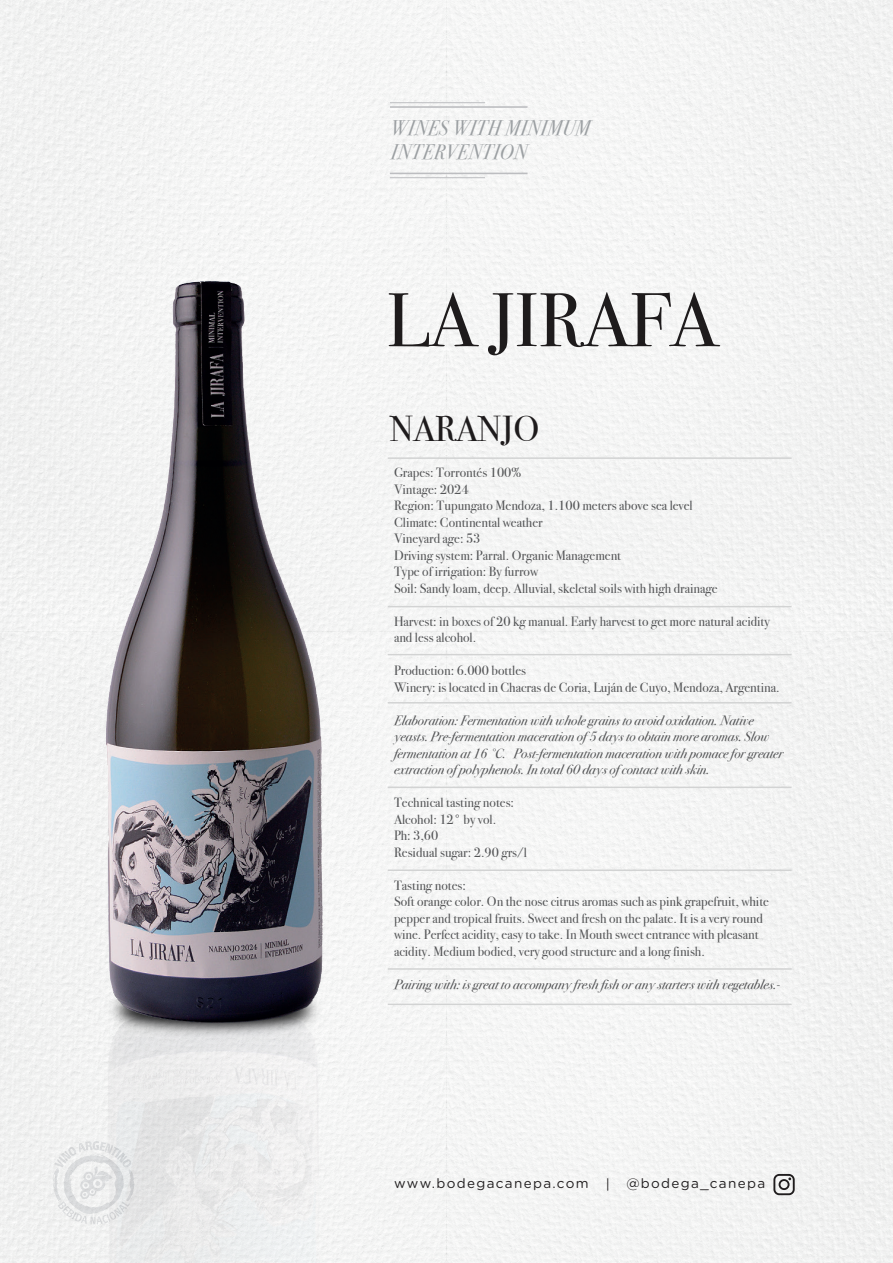
<style>
.page{position:relative;width:893px;height:1263px;background:#f3f4f4}
.page>*{position:absolute;margin:0;border:0;box-sizing:border-box;transform-origin:0 0}
.t1{font:76.2px "Bodoni Svty Two ITCTT";color:#201d1e}
.t2{font:36px "Bodoni Svty Two ITCTT";color:#201d1e}
.t3{font:italic 21.15px/24.2px "Bodoni Svty Two ITCTT";letter-spacing:.025em;color:#9b9fa2;scale:.9 1}
.t4{font:13.5px/16.5px "Bodoni Svty Two ITCTT";color:#57585a}
.t5{font:italic 13.5px/16.5px "Bodoni Svty Two ITCTT";color:#57585a}
.t6{font:13.5px "Gotham Rounded";letter-spacing:.1em;color:#201d1e}
</style>
<div class="page">
<img style="left:0;top:140px;width:535px;height:1123px">
<hr style="left:388px;top:869px;width:404px;height:2px;background:#d2d3d3">
<hr style="left:388px;top:968px;width:404px;height:2px;background:#d2d3d3">
<hr style="left:388px;top:1003px;width:404px;height:2px;background:#d2d3d3">
<hr style="left:388px;top:786px;width:404px;height:2px;background:#d2d3d3">
<hr style="left:388px;top:702px;width:404px;height:1px;background:#d2d3d3">
<hr style="left:388px;top:654px;width:404px;height:1px;background:#d2d3d3">
<hr style="left:388px;top:606px;width:404px;height:1px;background:#d2d3d3">
<hr style="left:388px;top:457px;width:404px;height:2px;background:#d2d3d3">
<hr style="left:390px;top:106px;width:138px;height:2px;background:#bcbdc0">
<hr style="left:390px;top:102px;width:95px;height:1px;background:#bcbdc0">
<hr style="left:390px;top:177px;width:95px;height:1px;background:#bcbdc0">
<hr style="left:390px;top:173px;width:138px;height:1px;background:#bcbdc0">
<svg style="left:53px;top:1141px;width:81px;height:83px"></svg>
<svg style="left:773px;top:1174px;width:22px;height:21px"></svg>
<h3 class="t3" style="left:391px;top:114px;width:223px">WINES WITH MINIMUM<br>INTERVENTION</h3>
<h1 class="t1" style="left:387px;top:258px;width:332px">LA JIRAFA</h1>
<h2 class="t2" style="left:390px;top:399px;width:151px">NARANJO</h2>
<p class="t4" style="left:394px;top:463px;width:325px">Grapes: Torrontés 100%<br>Vintage: 2024<br>Region: Tupungato Mendoza, 1.100 meters above sea level Climate: Continental weather<br>Vineyard age: 53<br>Driving system: Parral. Organic Management<br>Type of irrigation: By furrow<br>Soil: Sandy loam, deep. Alluvial, skeletal soils with high drainage</p>
<p class="t4" style="left:394px;top:612px;width:377px">Harvest: in boxes of 20 kg manual. Early harvest to get more natural acidity and less alcohol.</p>
<p class="t4" style="left:394px;top:661px;width:387px">Production: 6.000 bottles<br>Winery: is located in Chacras de Coria, Luján de Cuyo, Mendoza, Argentina.</p>
<p class="t5" style="left:394px;top:711px;width:390px">Elaboration: Fermentation with whole grains to avoid oxidation. Native yeasts. Pre-fermentation maceration of 5 days to obtain more aromas. Slow fermentation at 16 °C. Post-fermentation maceration with pomace for greater extraction of polyphenols. In total 60 days of contact with skin.</p>
<p class="t4" style="left:394px;top:793px;width:134px">Technical tasting notes:<br>Alcohol: 12° by vol.<br>Ph: 3,60<br>Residual sugar: 2.90 grs/l</p>
<p class="t4" style="left:394px;top:875px;width:376px">Tasting notes:<br>Soft orange color. On the nose citrus aromas such as pink grapefruit, white pepper and tropical fruits. Sweet and fresh on the palate. It is a very round wine. Perfect acidity, easy to take. In Mouth sweet entrance with pleasant acidity. Medium bodied, very good structure and a long finish.</p>
<p class="t5" style="left:394px;top:975px;width:387px">Pairing with: is great to accompany fresh fish or any starters with vegetables.-</p>
<p class="t6" style="left:394px;top:1174px;width:196px">www.bodegacanepa.com</p>
<p class="t6" style="left:606px;top:1174px;width:161px">| @bodega_canepa</p>
</div>
